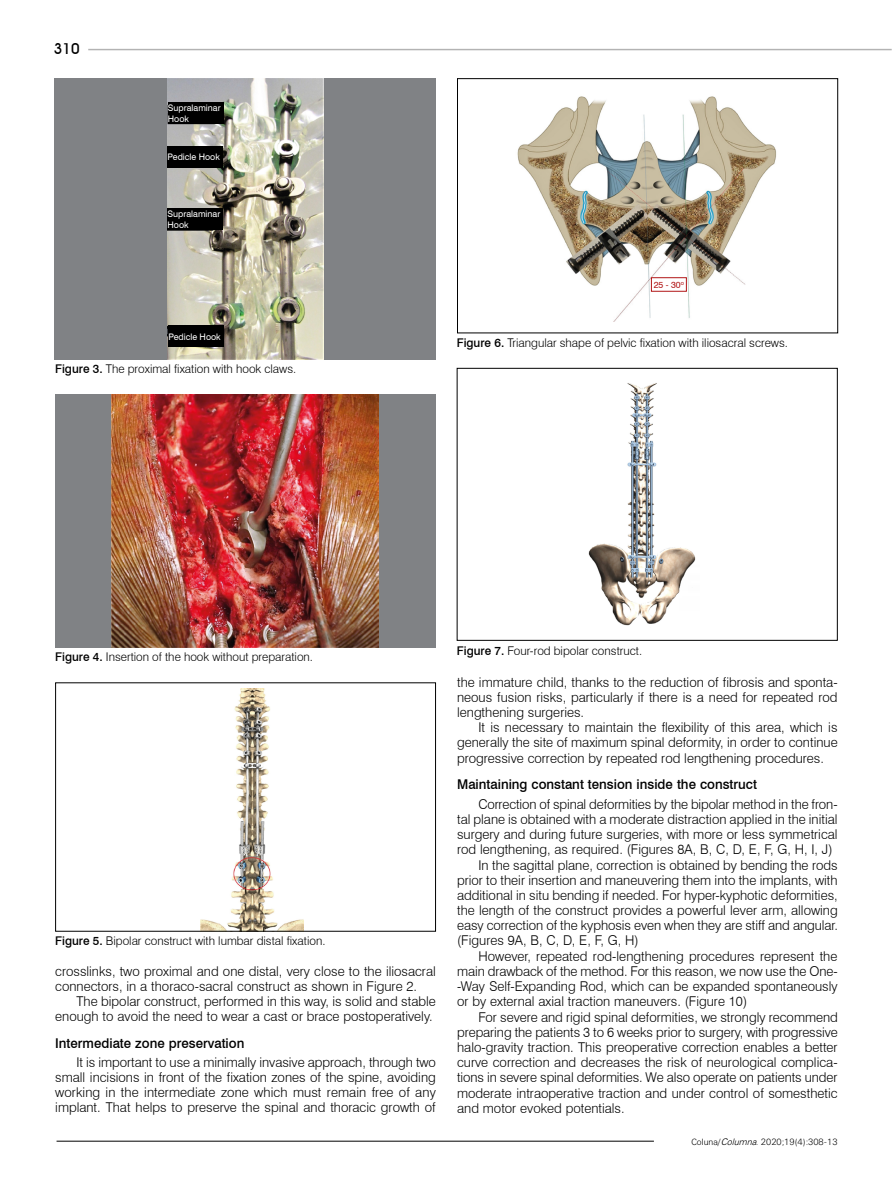
<style>
.page{position:relative;width:893px;height:1191px;background:#fff}
.page>*{position:absolute;margin:0;border:0;box-sizing:border-box;transform-origin:0 0}
.t1{font:500 15px "Avant Garde IT Cby BT";color:#000}
.t2{font:300 13.5px/15px "Swiss 721 BT";color:#000;text-align:justify}
.t3{font:500 13.5px "Swiss 721 BT";color:#000}
.t4{font:300 12px "Swiss 721 BT";color:#000}
.t5{font:9px/10.5px "Swiss 721 BT";color:#fff}
.t6{font:300 9px "Univers BQ";color:#000}
.t7{font:9px "Swiss 721 BT";color:#b11516}
.s1{font-weight:500}
.s2{font-family:"Univers";font-style:italic}
</style>
<div class="page">
<hr style="left:88px;top:49px;width:804px;height:1px;background:#000">
<hr style="left:57px;top:1140px;width:597px;height:1px;background:#000">
<div style="left:55px;top:78px;width:381px;height:281px;background:#808285"></div>
<div style="left:55px;top:394px;width:381px;height:254px;background:#808285"></div>
<img style="left:168px;top:78px;width:155px;height:281px">
<div style="left:168px;top:102px;width:55px;height:22px;background:#000"></div>
<div style="left:168px;top:208px;width:55px;height:22px;background:#000"></div>
<div style="left:168px;top:146px;width:55px;height:21px;background:#000"></div>
<div style="left:168px;top:325px;width:56px;height:22px;background:#000"></div>
<img style="left:111px;top:394px;width:267px;height:254px">
<img style="left:200px;top:689px;width:103px;height:240px">
<div style="left:55px;top:682px;width:381px;height:249px;border:1px solid #000"></div>
<img style="left:517px;top:96px;width:260px;height:226px">
<div style="left:457px;top:78px;width:381px;height:255px;border:1px solid #000"></div>
<img style="left:588px;top:383px;width:108px;height:243px">
<div style="left:457px;top:368px;width:381px;height:272px;border:1px solid #000"></div>
<div style="left:651px;top:278px;width:35px;height:13px;background:#fff"></div>
<div style="left:651px;top:277px;width:36px;height:15px;border:1px solid #b11516"></div>
<p class="t1" style="left:54px;top:40px;width:27px">310</p>
<p class="t5" style="left:168px;top:103px;width:54px">Supralaminar<br>Hook</p>
<p class="t5" style="left:168px;top:152px;width:54px">Pedicle Hook</p>
<p class="t5" style="left:168px;top:208px;width:54px">Supralaminar<br>Hook</p>
<p class="t5" style="left:168px;top:331px;width:54px">Pedicle Hook</p>
<p class="t4" style="left:55px;top:361px;width:243px"><span class="s1">Figure 3.</span> The proximal fixation with hook claws.</p>
<p class="t7" style="left:654px;top:279px;width:32px">25 - 30<sup>o</sup></p>
<p class="t4" style="left:457px;top:335px;width:333px"><span class="s1">Figure 6.</span> Triangular shape of pelvic fixation with iliosacral screws.</p>
<p class="t4" style="left:55px;top:649px;width:259px"><span class="s1">Figure 4.</span> Insertion of the hook without preparation.</p>
<p class="t4" style="left:55px;top:933px;width:272px"><span class="s1">Figure 5.</span> Bipolar construct with lumbar distal fixation.</p>
<p class="t2" style="left:55px;top:964px;width:382px">crosslinks, two proximal and one distal, very close to the iliosacral connectors, in a thoraco-sacral construct as shown in Figure 2.</p>
<p class="t2" style="left:55px;top:994px;width:382px;text-align:right">The bipolar construct, performed in this way, is solid and stable enough to avoid the need to wear a cast or brace postoperatively.</p>
<p class="t3" style="left:55px;top:1034px;width:191px">Intermediate zone preservation</p>
<p class="t2" style="left:55px;top:1054px;width:382px;text-indent:21px">It is important to use a minimally invasive approach, through two small incisions in front of the fixation zones of the spine, avoiding working in the intermediate zone which must remain free of any implant. That helps to preserve the spinal and thoracic growth of</p>
<p class="t4" style="left:457px;top:643px;width:187px"><span class="s1">Figure 7.</span> Four-rod bipolar construct.</p>
<p class="t2" style="left:457px;top:674px;width:382px">the immature child, thanks to the reduction of fibrosis and sponta&shy;neous fusion risks, particularly if there is a need for repeated rod lengthening surgeries.</p>
<p class="t2" style="left:457px;top:719px;width:382px;text-indent:21px">It is necessary to maintain the flexibility of this area, which is generally the site of maximum spinal deformity, in order to continue progressive correction by repeated rod lengthening procedures.</p>
<p class="t3" style="left:457px;top:776px;width:301px">Maintaining constant tension inside the construct</p>
<p class="t2" style="left:478px;top:796px;width:361px">Correction of spinal deformities by the bipolar method in the fron-</p>
<p class="t2" style="left:457px;top:811px;width:382px">tal plane is obtained with a moderate distraction applied in the initial</p>
<p class="t2" style="left:457px;top:826px;width:382px">surgery and during future surgeries, with more or less symmetrical</p>
<p class="t2" style="left:457px;top:842px;width:377px">rod lengthening, as required. (Figures 8A, B, C, D, E, F, G, H, I, J)</p>
<p class="t2" style="left:478px;top:857px;width:361px">In the sagittal plane, correction is obtained by bending the rods</p>
<p class="t2" style="left:457px;top:872px;width:382px">prior to their insertion and maneuvering them into the implants, with</p>
<p class="t2" style="left:457px;top:887px;width:382px">additional in situ bending if needed. For hyper-kyphotic deformities,</p>
<p class="t2" style="left:457px;top:902px;width:382px">the length of the construct provides a powerful lever arm, allowing</p>
<p class="t2" style="left:457px;top:918px;width:382px">easy correction of the kyphosis even when they are stiff and angular.</p>
<p class="t2" style="left:457px;top:933px;width:183px">(Figures 9A, B, C, D, E, F, G, H)</p>
<p class="t2" style="left:478px;top:948px;width:361px">However, repeated rod-lengthening procedures represent the</p>
<p class="t2" style="left:457px;top:963px;width:382px">main drawback of the method. For this reason, we now use the One-</p>
<p class="t2" style="left:457px;top:978px;width:382px">-Way Self-Expanding Rod, which can be expanded spontaneously</p>
<p class="t2" style="left:457px;top:994px;width:292px">or by external axial traction maneuvers. (Figure 10)</p>
<p class="t2" style="left:478px;top:1009px;width:361px">For severe and rigid spinal deformities, we strongly recommend</p>
<p class="t2" style="left:457px;top:1024px;width:382px">preparing the patients 3 to 6 weeks prior to surgery, with progressive</p>
<p class="t2" style="left:457px;top:1039px;width:382px">halo-gravity traction. This preoperative correction enables a better</p>
<p class="t2" style="left:457px;top:1054px;width:382px">curve correction and decreases the risk of neurological complica-</p>
<p class="t2" style="left:457px;top:1070px;width:382px">tions in severe spinal deformities. We also operate on patients under</p>
<p class="t2" style="left:457px;top:1085px;width:382px">moderate intraoperative traction and under control of somesthetic</p>
<p class="t2" style="left:457px;top:1100px;width:169px">and motor evoked potentials.</p>
<p class="t6" style="left:691px;top:1136px;width:148px">Coluna/<span class="s2">Columna</span>. 2020;19(4):308-13</p>
</div>
